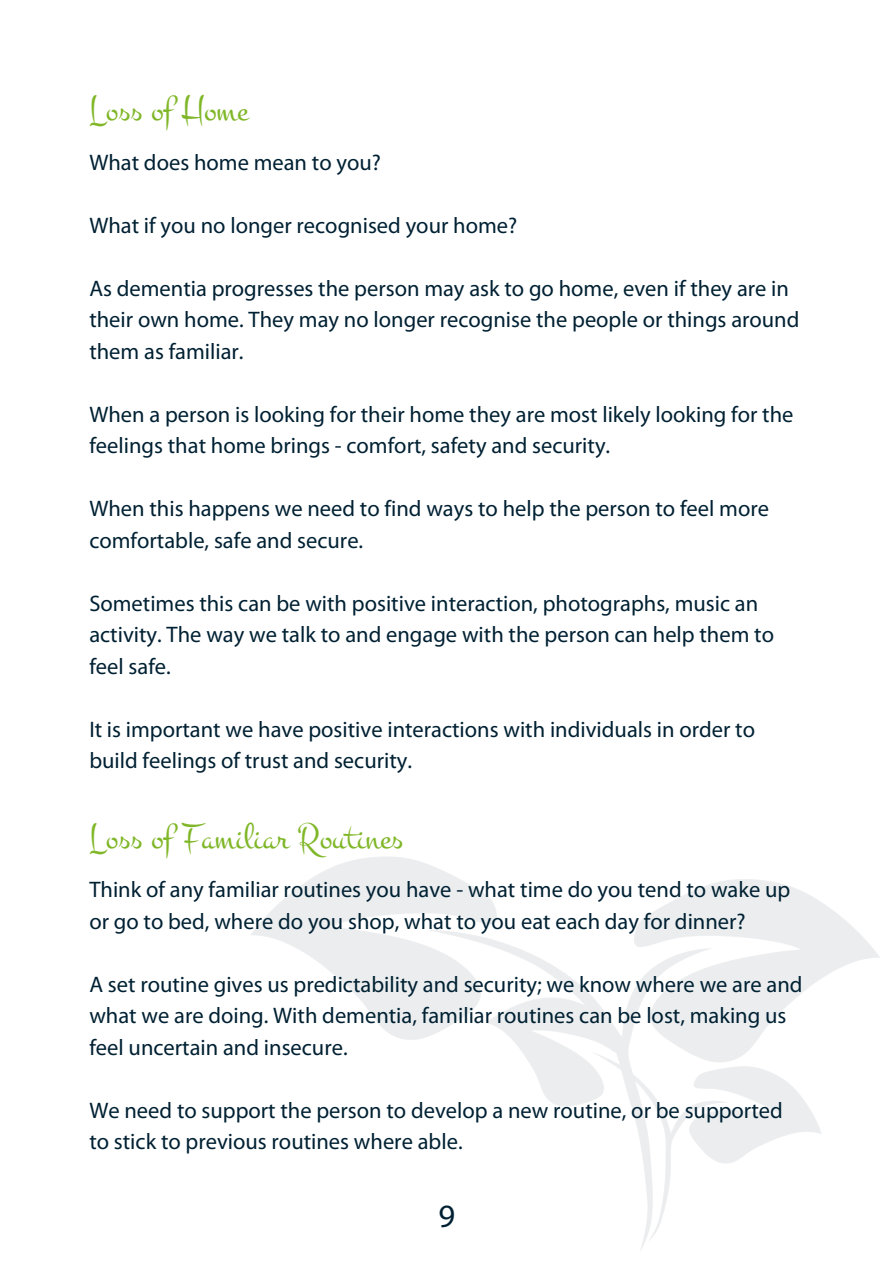
<style>
.page{position:relative;width:894px;height:1264px;background:#fff}
.page>*{position:absolute;margin:0;border:0;box-sizing:border-box;transform-origin:0 0}
.t1{font:37.5px "Montez";color:#80b728}
.t2{font:32.55px "Myriad Pro";color:#002133}
.t3{font:22.5px/31.5px "Myriad Pro";color:#002133}
</style>
<div class="page">
<p class="t1" style="left:89px;top:87px;width:160px">Loss of Home</p>
<h1 class="t3" style="left:89px;top:148px;width:293px">What does home mean to you?</h1>
<p class="t3" style="left:89px;top:211px;width:429px">What if you no longer recognised your home?</p>
<p class="t3" style="left:89px;top:274px;width:711px">As dementia progresses the person may ask to go home, even if they are in their own home. They may no longer recognise the people or things around them as familiar.</p>
<p class="t3" style="left:89px;top:400px;width:705px">When a person is looking for their home they are most likely looking for the feelings that home brings - comfort, safety and security.</p>
<p class="t3" style="left:89px;top:495px;width:681px">When this happens we need to find ways to help the person to feel more comfortable, safe and secure.</p>
<p class="t3" style="left:89px;top:589px;width:686px">Sometimes this can be with positive interaction, photographs, music an activity. The way we talk to and engage with the person can help them to feel safe.</p>
<p class="t3" style="left:89px;top:715px;width:667px">It is important we have positive interactions with individuals in order to build feelings of trust and security.</p>
<p class="t1" style="left:89px;top:814px;width:315px">Loss of Familiar Routines</p>
<p class="t3" style="left:89px;top:875px;width:702px">Think of any familiar routines you have - what time do you tend to wake up or go to bed, where do you shop, what to you eat each day for dinner?</p>
<p class="t3" style="left:89px;top:970px;width:714px">A set routine gives us predictability and security; we know where we are and what we are doing. With dementia, familiar routines can be lost, making us feel uncertain and insecure.</p>
<h1 class="t3" style="left:89px;top:1096px;width:694px">We need to support the person to develop a new routine, or be supported to stick to previous routines where able.</h1>
<p class="t2" style="left:438px;top:1202px;width:18px">9</p>
</div>
